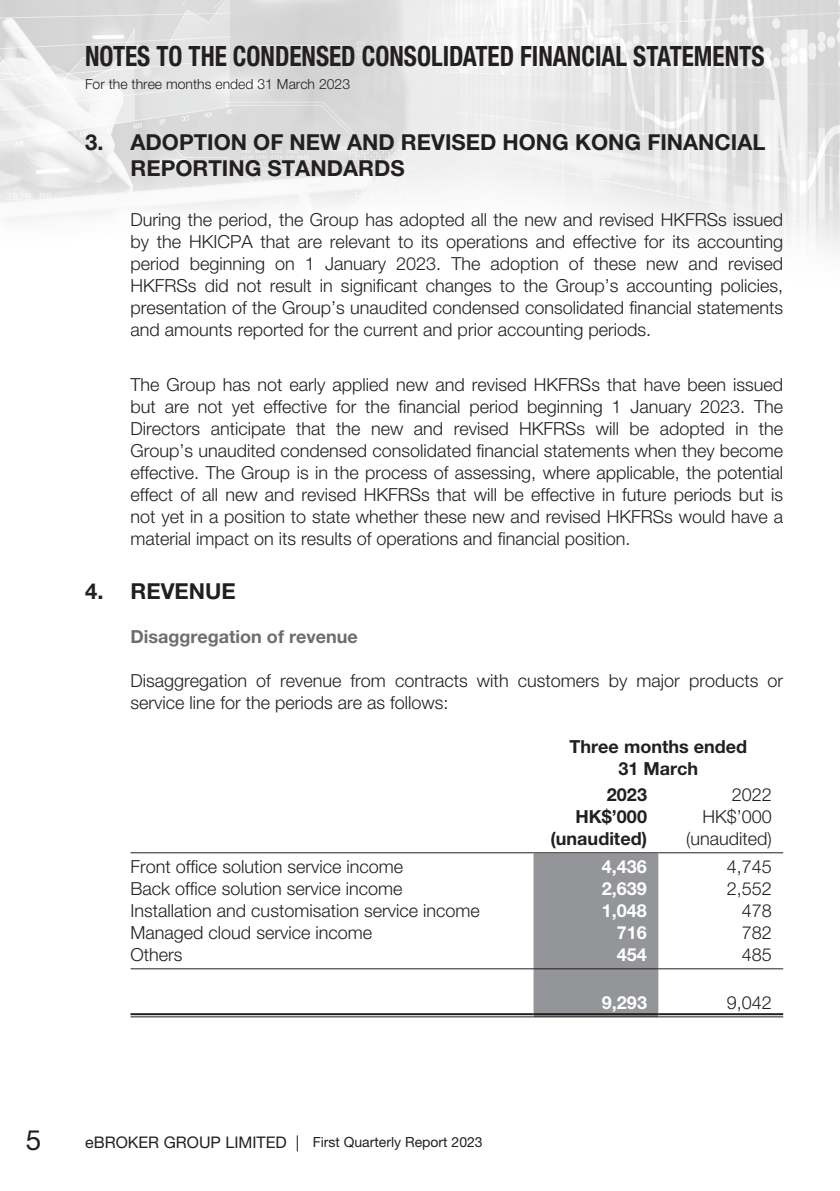
<style>
.page{position:relative;width:840px;height:1191px;background:#fff}
.page>*{position:absolute;margin:0;border:0;box-sizing:border-box;transform-origin:0 0}
.t1{font:700 condensed 28px "Helvetica Neue LT Std";color:#231f20;scale:.9 1}
.t2{font:28px "Helvetica Neue LT Std";color:#231f20}
.t3{font:700 22px "Helvetica Neue LT Std";color:#231f20}
.t4{font:300 18px/22px "Helvetica Neue LT Std";color:#231f20}
.t5{font:700 18px/22px "Helvetica Neue LT Std";color:#231f20;text-align:center}
.t6{font:700 18px "Helvetica Neue LT Std";color:#fff}
.t7{font:700 18px "Helvetica Neue LT Std";color:#6c6d70}
.t8{font:16px "Helvetica Neue LT Std";color:#231f20}
.t9{font:300 14px "Helvetica Neue LT Std";color:#231f20}
.t10{font:14px "Helvetica Neue LT Std";color:#231f20}
</style>
<div class="page">
<img style="left:0;top:0;width:839px;height:249px">
<div style="left:533px;top:853px;width:125px;height:163px;background:#939598"></div>
<hr style="left:130px;top:852px;width:403px;height:1px;background:#231f20">
<hr style="left:533px;top:852px;width:125px;height:1px;background:#231f20">
<hr style="left:658px;top:852px;width:124px;height:1px;background:#231f20">
<hr style="left:130px;top:968px;width:403px;height:1px;background:#231f20">
<hr style="left:533px;top:968px;width:125px;height:1px;background:#231f20">
<hr style="left:658px;top:968px;width:124px;height:1px;background:#231f20">
<hr style="left:130px;top:1013px;width:403px;height:2px;background:#231f20">
<hr style="left:130px;top:1016px;width:403px;height:1px;background:#231f20">
<hr style="left:533px;top:1013px;width:125px;height:2px;background:#231f20">
<hr style="left:533px;top:1016px;width:125px;height:1px;background:#231f20">
<hr style="left:658px;top:1013px;width:124px;height:2px;background:#231f20">
<hr style="left:658px;top:1016px;width:124px;height:1px;background:#231f20">
<h1 class="t1" style="left:85px;top:39px;width:755px">NOTES TO THE CONDENSED CONSOLIDATED FINANCIAL STATEMENTS</h1>
<p class="t9" style="left:85px;top:75px;width:266px">For the three months ended 31 March 2023</p>
<p class="t3" style="left:85px;top:129px;width:20px">3.</p>
<p class="t3" style="left:85px;top:577px;width:20px">4.</p>
<p class="t3" style="left:130px;top:129px;width:636px">ADOPTION OF NEW AND REVISED HONG KONG FINANCIAL</p>
<p class="t3" style="left:130px;top:155px;width:275px">REPORTING STANDARDS</p>
<p class="t4" style="left:130px;top:208px;width:653px;text-align:right">During the period, the Group has adopted all the new and revised HKFRSs issued by the HKICPA that are relevant to its operations and effective for its accounting revised</p>
<p class="t4" style="left:130px;top:252px;width:654px">period<br>HKFRSs did not result in significant changes to the Group s’ accounting policies, presentation of the Group s’ unaudited condensed consolidated financial statements and amounts reported for the current and prior accounting periods.</p>
<p class="t4" style="left:130px;top:373px;width:654px;text-align:right">The Group has not early applied new and revised HKFRSs that have been issued<br>The</p>
<p class="t4" style="left:189px;top:252px;width:77px">beginning</p>
<p class="t4" style="left:325px;top:252px;width:63px">January</p>
<p class="t4" style="left:451px;top:252px;width:31px">The</p>
<p class="t4" style="left:490px;top:252px;width:70px">adoption</p>
<p class="t4" style="left:568px;top:252px;width:16px">of</p>
<p class="t4" style="left:593px;top:252px;width:44px">these</p>
<p class="t4" style="left:688px;top:252px;width:31px">and</p>
<p class="t4" style="left:396px;top:252px;width:47px">2023.</p>
<p class="t4" style="left:305px;top:252px;width:12px">1</p>
<p class="t4" style="left:275px;top:252px;width:21px">on</p>
<p class="t4" style="left:645px;top:252px;width:34px">new</p>
<p class="t4" style="left:130px;top:395px;width:27px">but</p>
<p class="t4" style="left:263px;top:395px;width:65px">effective</p>
<p class="t4" style="left:336px;top:395px;width:22px">for</p>
<p class="t4" style="left:365px;top:395px;width:26px">the</p>
<p class="t4" style="left:398px;top:395px;width:64px">financial</p>
<p class="t4" style="left:469px;top:395px;width:51px">period</p>
<p class="t4" style="left:527px;top:395px;width:77px">beginning</p>
<p class="t4" style="left:630px;top:395px;width:63px">January</p>
<p class="t4" style="left:699px;top:395px;width:47px">2023.</p>
<p class="t4" style="left:611px;top:395px;width:12px">1</p>
<p class="t4" style="left:198px;top:395px;width:27px">not</p>
<p class="t4" style="left:231px;top:395px;width:25px">yet</p>
<p class="t4" style="left:165px;top:395px;width:26px">are</p>
<p class="t4" style="left:519px;top:417px;width:68px">HKFRSs</p>
<p class="t4" style="left:130px;top:417px;width:654px">Directors<br>Group s’ unaudited condensed consolidated financial statements when they become effective. The Group is in the process of assessing, where applicable, the potential effect of all new and revised HKFRSs that will be effective in future periods but is not yet in a position to state whether these new and revised HKFRSs would have a material impact on its results of operations and financial position.</p>
<p class="t3" style="left:130px;top:577px;width:107px">REVENUE</p>
<p class="t4" style="left:211px;top:417px;width:76px">anticipate</p>
<p class="t4" style="left:296px;top:417px;width:31px">that</p>
<p class="t4" style="left:336px;top:417px;width:26px">the</p>
<p class="t4" style="left:413px;top:417px;width:31px">and</p>
<p class="t4" style="left:453px;top:417px;width:57px">revised</p>
<p class="t4" style="left:595px;top:417px;width:25px">will</p>
<p class="t4" style="left:629px;top:417px;width:21px">be</p>
<p class="t4" style="left:659px;top:417px;width:67px">adopted</p>
<p class="t4" style="left:735px;top:417px;width:14px">in</p>
<p class="t4" style="left:758px;top:417px;width:26px">the</p>
<p class="t4" style="left:371px;top:417px;width:34px">new</p>
<p class="t7" style="left:130px;top:625px;width:228px">Disaggregation of revenue</p>
<p class="t4" style="left:130px;top:669px;width:319px">Disaggregation<br>service line for the periods are as follows:</p>
<p class="t4" style="left:256px;top:669px;width:16px">of</p>
<p class="t4" style="left:350px;top:669px;width:37px">from</p>
<p class="t4" style="left:395px;top:669px;width:74px">contracts</p>
<p class="t4" style="left:280px;top:669px;width:63px">revenue</p>
<p class="t4" style="left:476px;top:669px;width:33px">with</p>
<p class="t4" style="left:517px;top:669px;width:83px">customers</p>
<p class="t4" style="left:608px;top:669px;width:20px">by</p>
<p class="t4" style="left:636px;top:669px;width:45px">major</p>
<p class="t4" style="left:688px;top:669px;width:71px">products</p>
<p class="t4" style="left:767px;top:669px;width:17px">or</p>
<p class="t5" style="left:569px;top:735px;width:179px">Three months ended<br>31 March</p>
<p class="t4" style="left:731px;top:783px;width:42px">2022</p>
<p class="t5" style="left:606px;top:783px;width:42px">2023</p>
<p class="t5" style="left:575px;top:805px;width:73px">HK ’$ 000</p>
<p class="t4" style="left:702px;top:805px;width:71px">HK ‘$ 000</p>
<p class="t5" style="left:550px;top:827px;width:98px">(unaudited)</p>
<p class="t4" style="left:685px;top:827px;width:87px">(unaudited(</p>
<p class="t4" style="left:130px;top:855px;width:274px">Front office solution service income</p>
<p class="t6" style="left:601px;top:855px;width:47px">4,436</p>
<p class="t4" style="left:726px;top:855px;width:47px">4,745</p>
<p class="t4" style="left:130px;top:877px;width:273px">Back office solution service income</p>
<p class="t6" style="left:601px;top:877px;width:47px">2,639</p>
<p class="t4" style="left:726px;top:877px;width:47px">2,552</p>
<p class="t4" style="left:130px;top:899px;width:351px">Installation and customisation service income</p>
<p class="t6" style="left:601px;top:899px;width:47px">1,048</p>
<p class="t4" style="left:741px;top:899px;width:32px">478</p>
<p class="t4" style="left:130px;top:921px;width:243px">Managed cloud service income</p>
<p class="t6" style="left:616px;top:921px;width:32px">716</p>
<p class="t4" style="left:741px;top:921px;width:32px">782</p>
<p class="t4" style="left:130px;top:943px;width:54px">Others</p>
<p class="t6" style="left:616px;top:943px;width:32px">454</p>
<p class="t4" style="left:741px;top:943px;width:32px">485</p>
<p class="t6" style="left:601px;top:991px;width:47px">9,293</p>
<p class="t4" style="left:726px;top:991px;width:47px">9,042</p>
<h1 class="t2" style="left:26px;top:1123px;width:17px">5</h1>
<p class="t8" style="left:85px;top:1132px;width:203px">eBROKER GROUP LIMITED</p>
<p class="t8" style="left:295px;top:1132px;width:5px">|</p>
<p class="t10" style="left:312px;top:1133px;width:171px">First Quarterly Report 2023</p>
</div>
